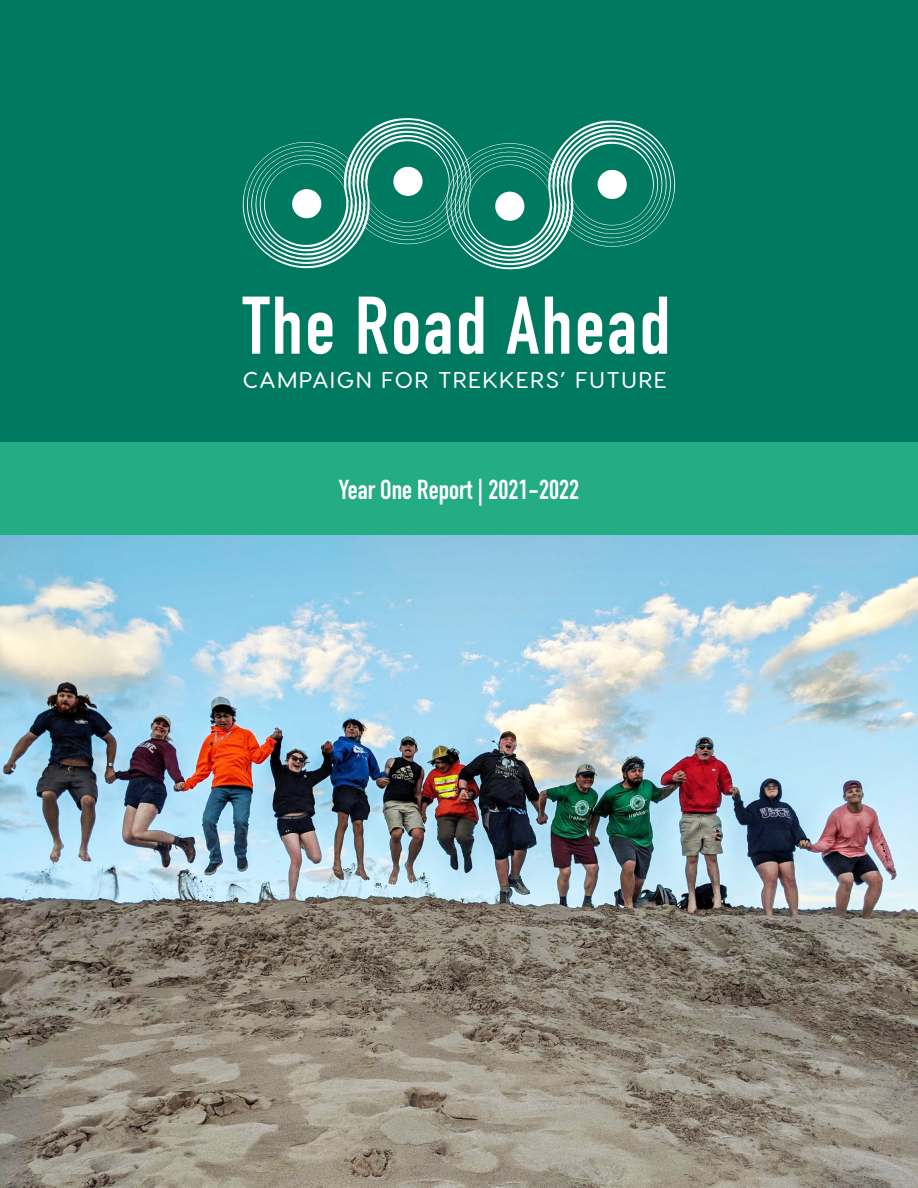
<style>
.page{position:relative;width:918px;height:1188px;background:#fff}
.page>*{position:absolute;margin:0;border:0;box-sizing:border-box;transform-origin:0 0}
.t1{font:700 80.25px "DIN Condensed";letter-spacing:.03em;color:#fff}
.t2{font:700 27px "DIN Condensed";color:#fff}
.t3{font:500 22.95px "Visby Round CF";letter-spacing:.08em;color:#fff}
</style>
<div class="page">
<div style="left:0;top:0;width:918px;height:442px;background:#007961"></div>
<img style="left:0;top:535px;width:918px;height:653px">
<svg style="left:242px;top:118px;width:433px;height:152px"></svg>
<div style="left:0;top:442px;width:918px;height:93px;background:#24ac84"></div>
<p class="t1" style="left:243px;top:272px;width:429px">The Road Ahead</p>
<p class="t3" style="left:243px;top:366px;width:425px">CAMPAIGN FOR TREKKERS’ FUTURE</p>
<p class="t2" style="left:339px;top:471px;width:242px">Year One Report | 2021-2022</p>
</div>
